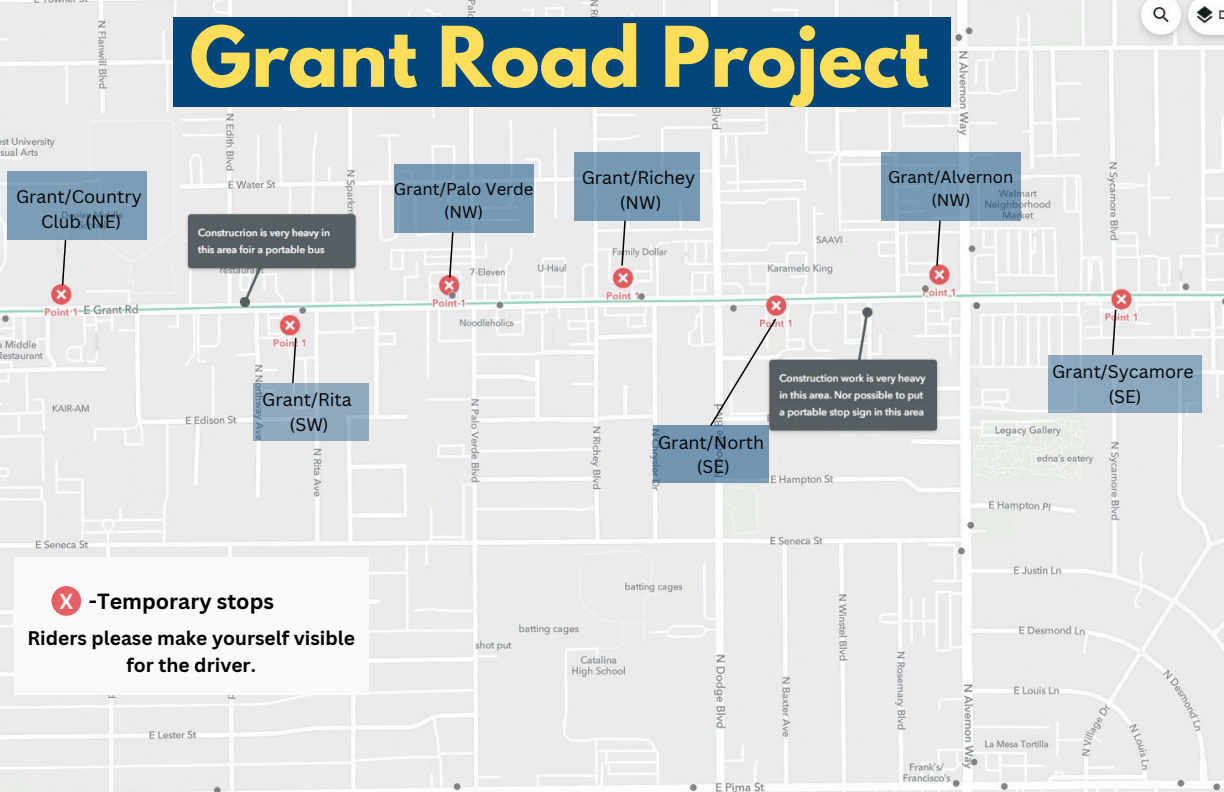
<style>
.page{position:relative;width:1224px;height:792px;background:#fff}
.page>*{position:absolute;margin:0;border:0;box-sizing:border-box;transform-origin:0 0}
.t1{font:700 74.1px "League Spartan";color:#ffde59}
.t2{font:700 21.3px "Canva Sans";color:#000}
.t3{font:700 21.1px "Canva Sans";color:#fafafa}
.t4{font:700 19.2px/26.7px "Canva Sans";color:#000;text-align:center}
.t5{font:17.8px/24.8px "Canva Sans";color:#000;text-align:center}
.t6{font:16.7px "Canva Sans";color:#000}
</style>
<div class="page">
<img style="left:0;top:0;width:1224px;height:792px">
<div style="left:14px;top:557px;width:354px;height:138px;background:#fafafa"></div>
<div style="left:51px;top:586px;width:30px;height:30px;background:#e75e64;border-radius:50%"></div>
<svg style="left:61px;top:240px;width:6px;height:47px"></svg>
<div style="left:7px;top:172px;width:139px;height:68px;background:#7d9db7"></div>
<svg style="left:291px;top:336px;width:6px;height:47px"></svg>
<div style="left:253px;top:383px;width:115px;height:57px;background:#8faabf"></div>
<svg style="left:448px;top:232px;width:6px;height:47px"></svg>
<div style="left:394px;top:164px;width:139px;height:68px;background:#7598b3"></div>
<svg style="left:620px;top:221px;width:7px;height:46px"></svg>
<div style="left:575px;top:152px;width:125px;height:69px;background:#7598b3"></div>
<div style="left:653px;top:426px;width:116px;height:57px;background:#7195b1"></div>
<svg style="left:709px;top:317px;width:69px;height:111px"></svg>
<svg style="left:935px;top:221px;width:7px;height:46px"></svg>
<div style="left:882px;top:152px;width:139px;height:69px;background:#7598b3"></div>
<svg style="left:1111px;top:308px;width:6px;height:47px"></svg>
<div style="left:1048px;top:355px;width:154px;height:57px;background:#8ba7bd"></div>
<div style="left:173px;top:17px;width:778px;height:90px;background:#00457c"></div>
<p class="t5" style="left:16px;top:184px;width:127px">Grant/Country<br>Club (NE)</p>
<p class="t1" style="left:190px;top:20px;width:740px">Grant Road Project</p>
<p class="t6" style="left:394px;top:177px;width:141px">Grant/Palo Verde</p>
<p class="t6" style="left:444px;top:200px;width:41px">(NW)</p>
<h4 class="t5" style="left:582px;top:165px;width:115px">Grant/Richey (NW)</h4>
<p class="t6" style="left:888px;top:165px;width:127px">Grant/Alvernon</p>
<h4 class="t6" style="left:931px;top:188px;width:41px">(NW)</h4>
<p class="t5" style="left:262px;top:387px;width:91px">Grant/Rita (SW)</p>
<h1 class="t3" style="left:59px;top:586px;width:15px">X</h1>
<h4 class="t2" style="left:89px;top:586px;width:187px">-Temporary stops</h4>
<h4 class="t4" style="left:27px;top:624px;width:329px">Riders please make yourself visible for the driver.</h4>
<p class="t5" style="left:658px;top:429px;width:108px">Grant/North (SE)</p>
<p class="t5" style="left:1052px;top:359px;width:143px">Grant/Sycamore (SE)</p>
</div>
